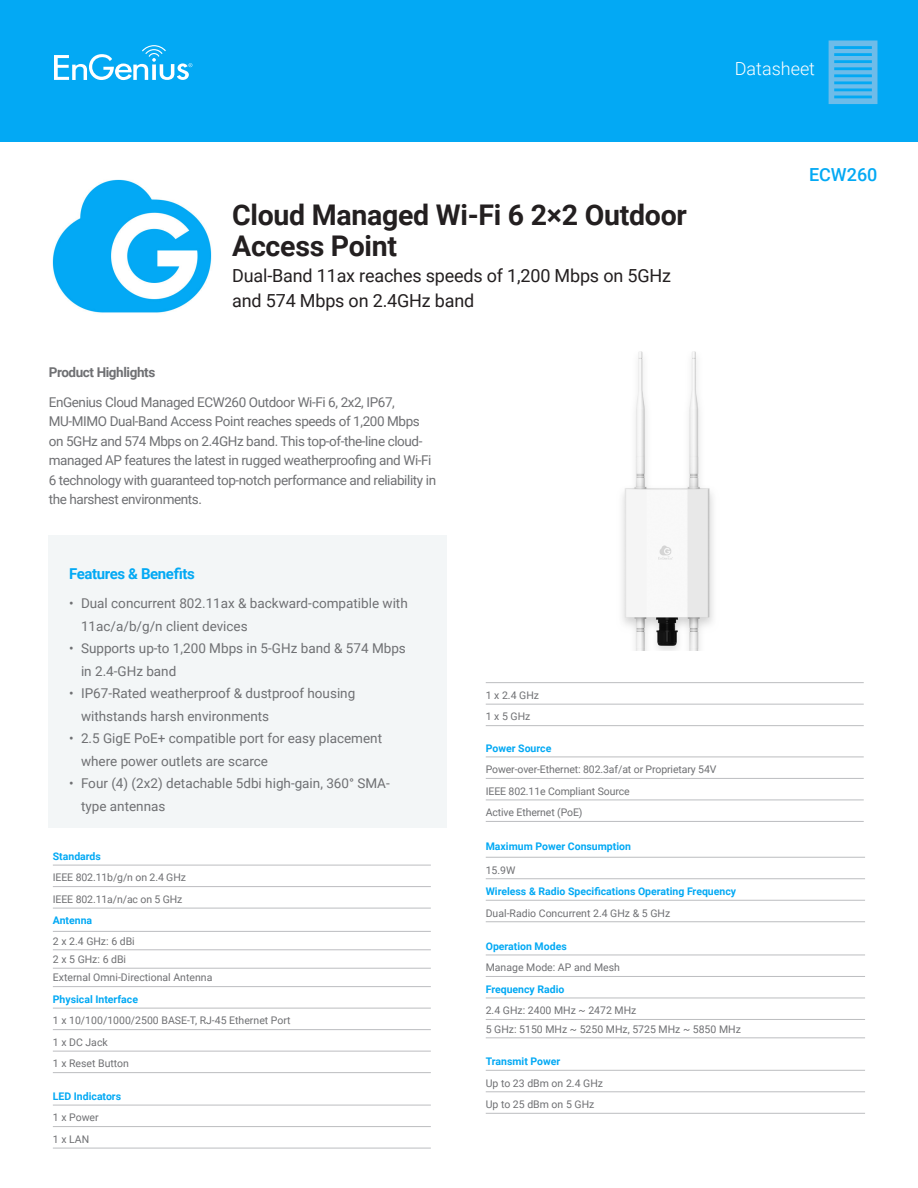
<style>
.page{position:relative;width:918px;height:1188px;background:#fff}
.page>*{position:absolute;margin:0;border:0;box-sizing:border-box;transform-origin:0 0}
.t1{font:700 28.5px/31.5px "Roboto";letter-spacing:-.01em;color:#231f20}
.t2{font:18px/25.5px "Roboto";letter-spacing:-.01em;color:#231f20}
.t3{font:300 18px "Roboto";color:#fff}
.t4{font:500 18px "Roboto";color:#03a9f4}
.t5{font:700 15px "Roboto";letter-spacing:-.025em;color:#03a9f4}
.t6{font:13.5px/22.5px "Roboto";letter-spacing:-.01em;color:#6f7073}
.t7{font:13.5px/19.5px "Roboto";letter-spacing:-.03em;color:#6f7073}
.t8{font:700 13.5px "Roboto";letter-spacing:-.03em;color:#6f7073}
.t9{font:10.5px "Roboto";color:#6f7073}
.t10{font:700 10.5px "Roboto";color:#03a9f4}
</style>
<div class="page">
<div style="left:0;top:0;width:918px;height:142px;background:#03a9f4"></div>
<svg style="left:54px;top:45px;width:138px;height:35px"></svg>
<svg style="left:829px;top:40px;width:49px;height:64px"></svg>
<img style="left:52px;top:179px;width:160px;height:134px">
<div style="left:48px;top:535px;width:399px;height:292px;background:#f3f6f7"></div>
<hr style="left:53px;top:865px;width:378px;height:1px;background:#bcbdc0">
<hr style="left:53px;top:886px;width:378px;height:1px;background:#bcbdc0">
<hr style="left:53px;top:908px;width:378px;height:1px;background:#bcbdc0">
<hr style="left:53px;top:931px;width:378px;height:1px;background:#bcbdc0">
<hr style="left:53px;top:949px;width:378px;height:1px;background:#bcbdc0">
<hr style="left:53px;top:968px;width:378px;height:1px;background:#bcbdc0">
<hr style="left:53px;top:986px;width:378px;height:1px;background:#bcbdc0">
<hr style="left:53px;top:1008px;width:378px;height:1px;background:#bcbdc0">
<hr style="left:53px;top:1029px;width:378px;height:1px;background:#bcbdc0">
<hr style="left:53px;top:1051px;width:378px;height:1px;background:#bcbdc0">
<hr style="left:53px;top:1072px;width:378px;height:1px;background:#bcbdc0">
<hr style="left:53px;top:1105px;width:378px;height:1px;background:#bcbdc0">
<hr style="left:53px;top:1126px;width:378px;height:1px;background:#bcbdc0">
<hr style="left:53px;top:1148px;width:378px;height:1px;background:#bcbdc0">
<img style="left:622px;top:351px;width:91px;height:299px">
<hr style="left:486px;top:682px;width:378px;height:1px;background:#bcbdc0">
<hr style="left:486px;top:704px;width:378px;height:1px;background:#bcbdc0">
<hr style="left:486px;top:725px;width:378px;height:1px;background:#bcbdc0">
<hr style="left:486px;top:757px;width:378px;height:1px;background:#bcbdc0">
<hr style="left:486px;top:778px;width:378px;height:1px;background:#bcbdc0">
<hr style="left:486px;top:800px;width:378px;height:1px;background:#bcbdc0">
<hr style="left:486px;top:821px;width:378px;height:1px;background:#bcbdc0">
<hr style="left:486px;top:857px;width:379px;height:1px;background:#bcbdc0">
<hr style="left:486px;top:878px;width:379px;height:1px;background:#bcbdc0">
<hr style="left:486px;top:900px;width:379px;height:1px;background:#bcbdc0">
<hr style="left:486px;top:921px;width:379px;height:1px;background:#bcbdc0">
<hr style="left:486px;top:955px;width:379px;height:1px;background:#bcbdc0">
<hr style="left:486px;top:976px;width:379px;height:1px;background:#bcbdc0">
<hr style="left:486px;top:998px;width:379px;height:1px;background:#bcbdc0">
<hr style="left:486px;top:1019px;width:379px;height:1px;background:#bcbdc0">
<hr style="left:486px;top:1037px;width:379px;height:1px;background:#bcbdc0">
<hr style="left:486px;top:1070px;width:379px;height:1px;background:#bcbdc0">
<hr style="left:486px;top:1091px;width:379px;height:1px;background:#bcbdc0">
<hr style="left:486px;top:1113px;width:379px;height:1px;background:#bcbdc0">
<h2 class="t3" style="left:735px;top:56px;width:82px">Datasheet</h2>
<p class="t1" style="left:232px;top:198px;width:456px">Cloud Managed Wi-Fi 6 2×2 Outdoor<br>Access Point</p>
<p class="t2" style="left:232px;top:262px;width:440px">Dual-Band 11ax reaches speeds of 1,200 Mbps on 5GHz and 574 Mbps on 2.4GHz band</p>
<p class="t8" style="left:49px;top:363px;width:108px">Product Highlights</p>
<p class="t7" style="left:49px;top:392px;width:389px">EnGenius Cloud Managed ECW260 Outdoor Wi-Fi 6, 2x2, IP67, MU-MIMO Dual-Band Access Point reaches speeds of 1,200 Mbps on 5GHz and 574 Mbps on 2.4GHz band. This top-of-the-line cloud&shy;managed AP features the latest in rugged weatherproofing and Wi-Fi 6 technology with guaranteed top-notch performance and reliability in the harshest environments.</p>
<p class="t5" style="left:69px;top:563px;width:127px">Features &amp; Benefits</p>
<p class="t6" style="left:81px;top:592px;width:328px;text-indent:-12px">• Dual concurrent 802.11ax &amp; backward-compatible with<br>11ac/a/b/g/n client devices</p>
<p class="t6" style="left:81px;top:637px;width:326px;text-indent:-12px">• Supports up-to 1,200 Mbps in 5-GHz band &amp; 574 Mbps in 2.4-GHz band</p>
<p class="t6" style="left:81px;top:682px;width:276px;text-indent:-12px">• IP67-Rated weatherproof &amp; dustproof housing withstands harsh environments</p>
<p class="t6" style="left:81px;top:727px;width:303px;text-indent:-12px">• 2.5 GigE PoE+ compatible port for easy placement where power outlets are scarce</p>
<p class="t6" style="left:81px;top:772px;width:310px;text-indent:-12px">• Four (4) (2x2) detachable 5dbi high-gain, 360° SMA&shy;type antennas</p>
<p class="t10" style="left:53px;top:849px;width:50px">Standards</p>
<p class="t9" style="left:53px;top:870px;width:135px">IEEE 802.11b/g/n on 2.4 GHz</p>
<p class="t9" style="left:53px;top:892px;width:131px">IEEE 802.11a/n/ac on 5 GHz</p>
<p class="t10" style="left:53px;top:913px;width:41px">Antenna</p>
<p class="t9" style="left:53px;top:933px;width:83px">2 x 2.4 GHz: 6 dBi</p>
<p class="t9" style="left:53px;top:952px;width:75px">2 x 5 GHz: 6 dBi</p>
<p class="t9" style="left:53px;top:970px;width:161px">External Omni-Directional Antenna</p>
<p class="t10" style="left:53px;top:992px;width:87px">Physical Interface</p>
<p class="t9" style="left:53px;top:1013px;width:239px">1 x 10/100/1000/2500 BASE-T, RJ-45 Ethernet Port</p>
<p class="t9" style="left:53px;top:1035px;width:56px">1 x DC Jack</p>
<p class="t9" style="left:53px;top:1056px;width:78px">1 x Reset Button</p>
<p class="t10" style="left:53px;top:1089px;width:70px">LED Indicators</p>
<p class="t9" style="left:53px;top:1110px;width:47px">1 x Power</p>
<p class="t9" style="left:53px;top:1132px;width:38px">1 x LAN</p>
<p class="t9" style="left:486px;top:688px;width:55px">1 x 2.4 GHz</p>
<p class="t9" style="left:486px;top:709px;width:46px">1 x 5 GHz</p>
<p class="t10" style="left:486px;top:741px;width:67px">Power Source</p>
<p class="t9" style="left:486px;top:762px;width:232px">Power-over-Ethernet: 802.3af/at or Proprietary 54V</p>
<p class="t9" style="left:486px;top:784px;width:145px">IEEE 802.11e Compliant Source</p>
<p class="t9" style="left:486px;top:805px;width:98px">Active Ethernet (PoE)</p>
<p class="t10" style="left:486px;top:839px;width:147px">Maximum Power Consumption</p>
<p class="t9" style="left:486px;top:862px;width:31px">15.9W</p>
<p class="t10" style="left:486px;top:884px;width:252px">Wireless &amp; Radio Specifications Operating Frequency</p>
<p class="t9" style="left:486px;top:905px;width:186px">Dual-Radio Concurrent 2.4 GHz &amp; 5 GHz</p>
<p class="t10" style="left:486px;top:939px;width:83px">Operation Modes</p>
<p class="t9" style="left:486px;top:960px;width:136px">Manage Mode: AP and Mesh</p>
<p class="t10" style="left:486px;top:982px;width:80px">Frequency Radio</p>
<p class="t9" style="left:486px;top:1003px;width:152px">2.4 GHz: 2400 MHz ~ 2472 MHz</p>
<p class="t9" style="left:486px;top:1022px;width:257px">5 GHz: 5150 MHz ~ 5250 MHz, 5725 MHz ~ 5850 MHz</p>
<p class="t10" style="left:486px;top:1054px;width:76px">Transmit Power</p>
<p class="t9" style="left:486px;top:1075px;width:119px">Up to 23 dBm on 2.4 GHz</p>
<p class="t9" style="left:486px;top:1097px;width:110px">Up to 25 dBm on 5 GHz</p>
<h2 class="t4" style="left:809px;top:162px;width:70px">ECW260</h2>
</div>
